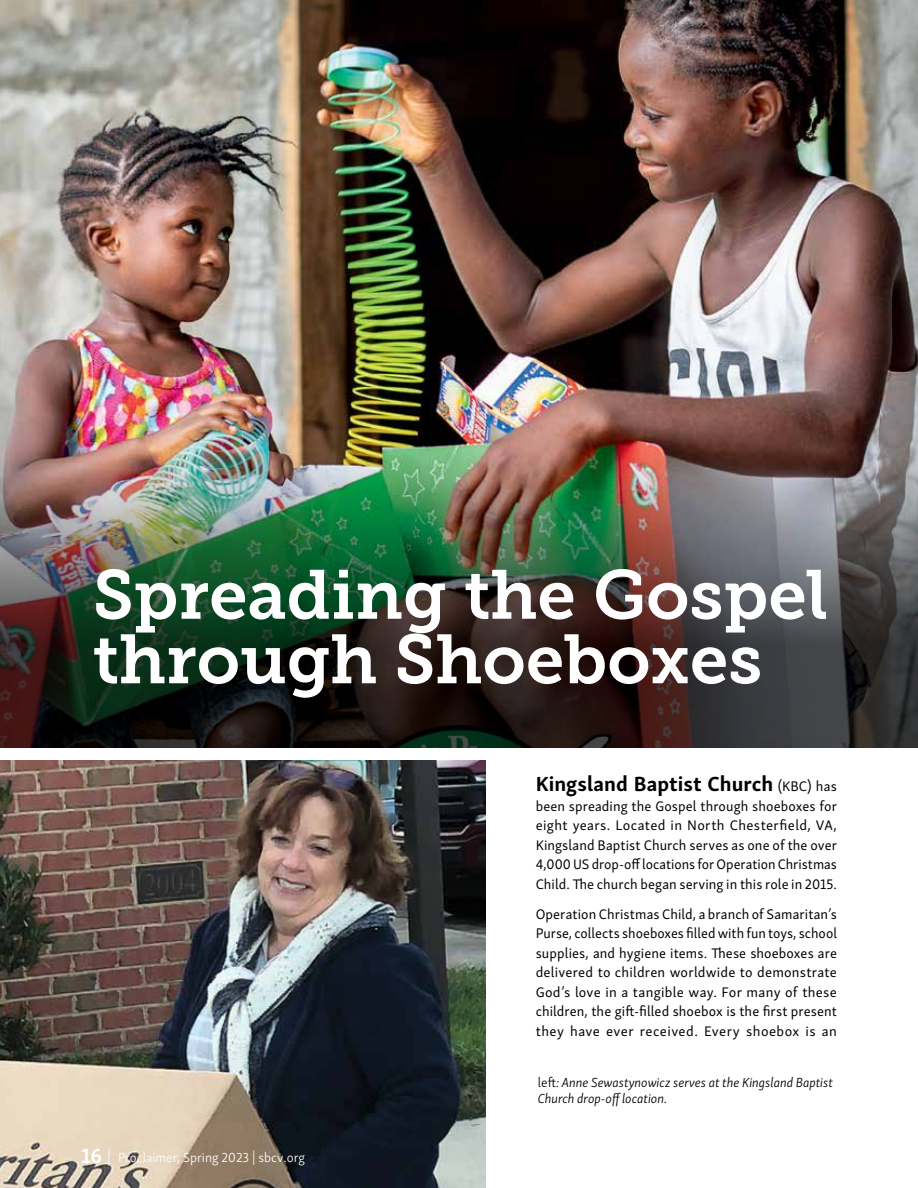
<style>
.page{position:relative;width:918px;height:1188px;background:#fff}
.page>*{position:absolute;margin:0;border:0;box-sizing:border-box;transform-origin:0 0}
.t1{font:69px/64.5px "Museo Slab 700";color:#fff}
.t2{font:700 21px "Skolar Sans Latn";color:#000}
.t3{font:14.25px/19.5px "Skolar Sans Latn";letter-spacing:.01em;color:#000;text-align:justify}
.t4{font:italic 300 13.5px/16.5px "Skolar Sans Latn";color:#000}
.t5{font:300 13.5px "Skolar Sans Latn";color:#fff}
.s1{font-weight:700;font-size:21px}
.s2{font-family:"Museo Slab 100";font-weight:400;font-size:18px}
.s3{font-weight:400;font-size:14.25px}
.s4{font-style:normal}
</style>
<div class="page">
<img style="left:0;top:760px;width:486px;height:428px">
<img style="left:0;top:0;width:918px;height:447px">
<img style="left:0;top:447px;width:918px;height:300px">
<h1 class="t1" style="left:93px;top:563px;width:737px">Spreading the Gospel through Shoeboxes</h1>
<p class="t5" style="left:81px;top:1147px;width:225px"><span class="s1">16</span> <span class="s2">|</span> Proclaimer, Spring 2023 | sbcv.org</p>
<h2 class="t2" style="left:536px;top:767px;width:303px">Kingsland Baptist Church <span class="s3">(KBC) has</span></h2>
<p class="t3" style="left:536px;top:795px;width:303px">been spreading the Gospel through shoeboxes for eight years. Located in North Chesterfield, VA, Kingsland Baptist Church serves as one of the over 4,000 US drop-off locations for Operation Christmas Child. The church began serving in this role in 2015.</p>
<p class="t3" style="left:536px;top:903px;width:303px">Operation Christmas Child, a branch of Samaritan’s Purse, collects shoeboxes filled with fun toys, school supplies, and hygiene items. These shoeboxes are delivered to children worldwide to demonstrate God’s love in a tangible way. For many of these children, the gift-filled shoebox is the first present they have ever received. Every shoebox is an</p>
<p class="t4" style="left:538px;top:1073px;width:297px"><span class="s4">left</span>: Anne Sewastynowicz serves at the Kingsland Baptist<br>Church drop-off location.</p>
</div>
